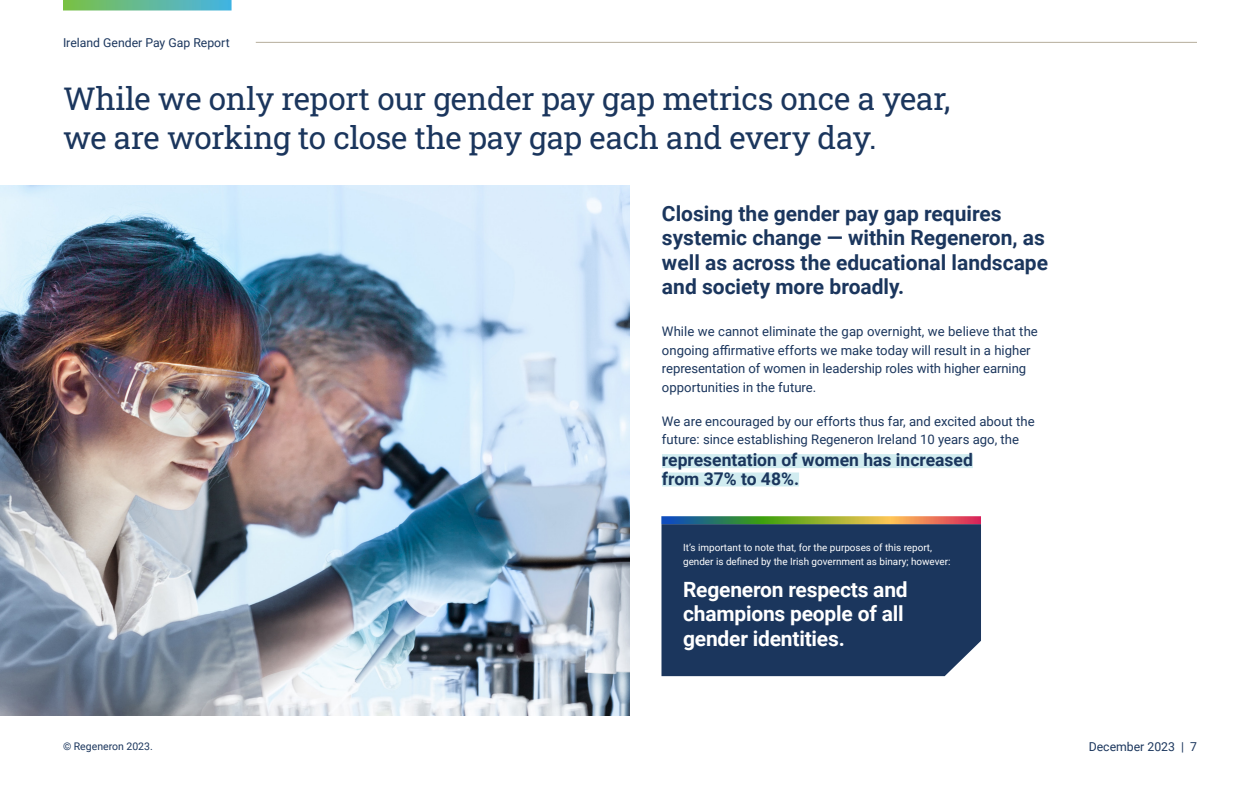
<style>
.page{position:relative;width:1260px;height:788px;background:#fff}
.page>*{position:absolute;margin:0;border:0;box-sizing:border-box;transform-origin:0 0}
.Page_Headline{font:31.5px/38.5px "Roboto Slab";letter-spacing:-.01em;color:#1b365d}
.t1{font:700 21px/24.5px "Roboto";color:#1b365d}
.Page_Headline-2{font:700 21px/24.5px "Roboto";letter-spacing:-.01em;color:#fff}
.Paragraph{font:700 17.5px/18.4px "Roboto";color:#1b365d}
.Paragraph-2{font:13.12px/18.4px "Roboto";color:#1b365d}
.t2{font:12.25px "Roboto";color:#1b365d}
.t3{font:10.5px "Roboto";color:#1b365d}
.Paragraph-3{font:9.97px/13.8px "Roboto";color:#fff}
</style>
<div class="page">
<img style="left:0;top:186px;width:630px;height:529px">
<div style="left:662px;top:454px;width:311px;height:14px;background:#d1ecf0"></div>
<div style="left:662px;top:472px;width:137px;height:14px;background:#d1ecf0"></div>
<div style="left:661px;top:524px;width:320px;height:152px;background:#1b365d"></div>
<svg style="left:661px;top:516px;width:320px;height:8px;background:#8f8f53"></svg>
<hr style="left:256px;top:42px;width:941px;height:1px;background:#b5ad9c">
<svg style="left:63px;top:0;width:169px;height:10px;background:#61b996"></svg>
<p class="t2" style="left:63px;top:34px;width:168px">Ireland Gender Pay Gap Report</p>
<p class="Page_Headline" style="left:63px;top:79px;width:889px">While we only report our gender pay gap metrics once a year, we are working to close the pay gap each and every day.</p>
<h1 class="t1" style="left:662px;top:200px;width:388px">Closing the gender pay gap requires systemic change — within Regeneron, as well as across the educational landscape and society more broadly.</h1>
<p class="Paragraph-2" style="left:662px;top:322px;width:377px">While we cannot eliminate the gap overnight, we believe that the ongoing affirmative efforts we make today will result in a higher representation of women in leadership roles with higher earning opportunities in the future.</p>
<p class="Paragraph-2" style="left:662px;top:411px;width:374px">We are encouraged by our efforts thus far, and excited about the future: since establishing Regeneron Ireland 10 years ago, the</p>
<p class="Paragraph" style="left:662px;top:450px;width:312px">representation of women has increased from 37% to 48%.</p>
<p class="Paragraph-3" style="left:683px;top:540px;width:269px">It’s important to note that, for the purposes of this report, gender is defined by the Irish government as binary; however:</p>
<p class="Page_Headline-2" style="left:683px;top:576px;width:226px">Regeneron respects and champions people of all gender identities.</p>
<p class="t3" style="left:63px;top:738px;width:91px">© Regeneron 2023.</p>
<p class="t2" style="left:1089px;top:737px;width:110px">December 2023 | 7</p>
</div>
